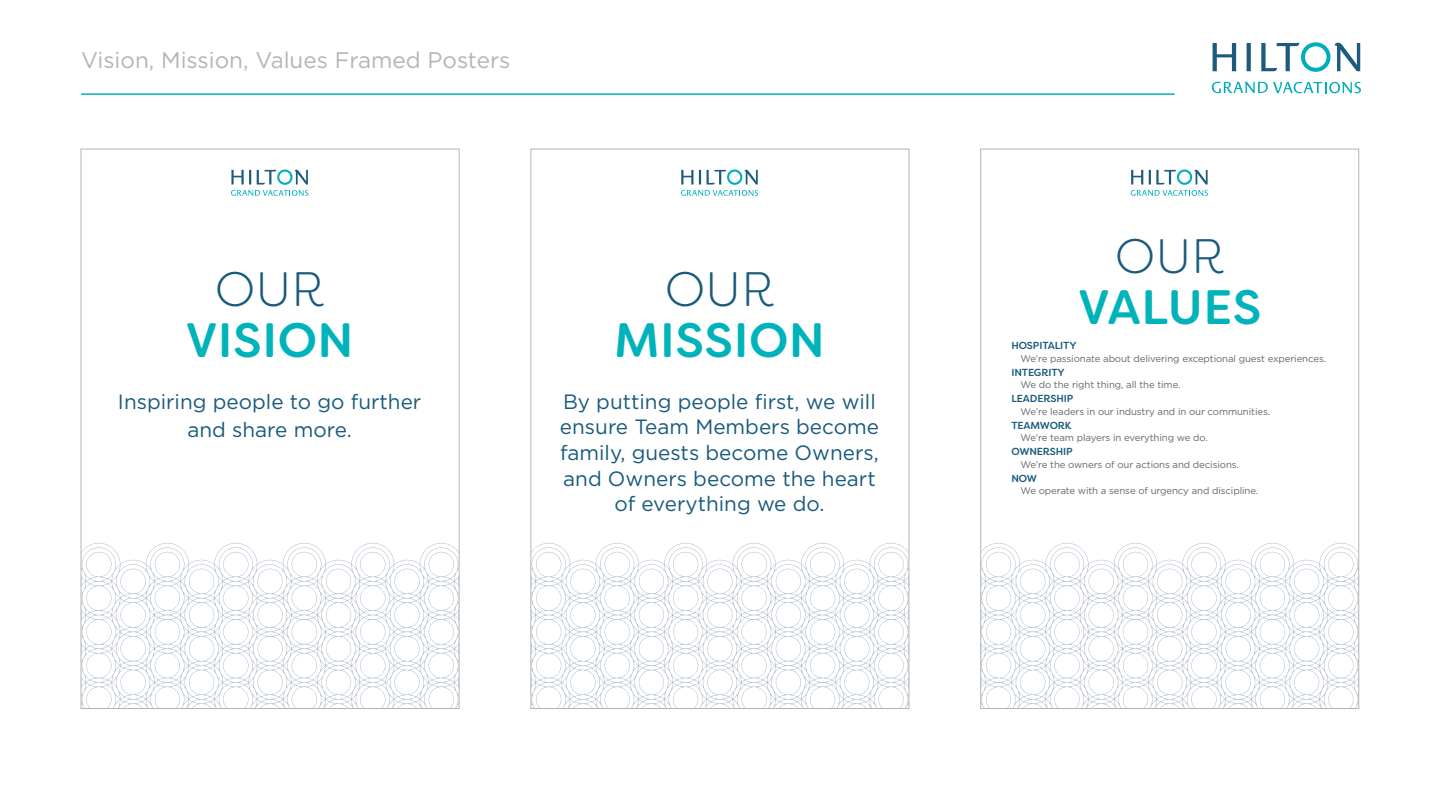
<style>
.page{position:relative;width:1440px;height:810px;background:#fff}
.page>*{position:absolute;margin:0;border:0;box-sizing:border-box;transform-origin:0 0}
.t1{font:500 48.3px "Filson Soft";letter-spacing:.01em;color:#00b3ba}
.t2{font:300 48.3px "Filson Soft";letter-spacing:.01em;color:#195a7d}
.t3{font:22.5px "Gotham";color:#b2b5b6}
.t4{font:20.7px/25.5px "Gotham";color:#195a7d;text-align:center}
.t5{font:500 10.2px "Filson Soft";letter-spacing:-.01em;color:#195a7d}
.t6{font:9.6px "Gotham";letter-spacing:-.01em;color:#62666f}
</style>
<div class="page">
<svg style="left:1212px;top:42px;width:148px;height:30px"></svg>
<svg style="left:1212px;top:82px;width:149px;height:11px"></svg>
<hr style="left:81px;top:93px;width:1093px;height:2px;background:#00b3ba">
<svg style="left:231px;top:170px;width:77px;height:26px"></svg>
<svg style="left:83px;top:543px;width:374px;height:164px"></svg>
<svg style="left:1130px;top:170px;width:78px;height:26px"></svg>
<svg style="left:982px;top:543px;width:375px;height:164px"></svg>
<svg style="left:533px;top:543px;width:374px;height:164px"></svg>
<svg style="left:681px;top:170px;width:77px;height:26px"></svg>
<h2 class="t3" style="left:81px;top:48px;width:431px">Vision, Mission, Values Framed Posters</h2>
<h1 class="t2" style="left:215px;top:259px;width:110px">OUR</h1>
<h1 class="t1" style="left:186px;top:309px;width:169px">VISION</h1>
<h3 class="t4" style="left:118px;top:387px;width:305px;line-height:27.9px">Inspiring people to go further and share more.</h3>
<h1 class="t2" style="left:665px;top:259px;width:110px">OUR</h1>
<h1 class="t1" style="left:614px;top:309px;width:212px">MISSION</h1>
<h3 class="t4" style="left:560px;top:388px;width:321px">By putting people first, we will ensure Team Members become family, guests become Owners, and Owners become the heart of everything we do.</h3>
<h1 class="t2" style="left:1115px;top:226px;width:110px">OUR</h1>
<h1 class="t1" style="left:1078px;top:276px;width:185px">VALUES</h1>
<p class="t5" style="left:1011px;top:339px;width:67px">HOSPITALITY</p>
<p class="t6" style="left:1020px;top:353px;width:307px">We’re passionate about delivering exceptional guest experiences.</p>
<p class="t5" style="left:1011px;top:366px;width:55px">INTEGRITY</p>
<p class="t6" style="left:1020px;top:380px;width:162px">We do the right thing, all the time.</p>
<p class="t5" style="left:1011px;top:392px;width:63px">LEADERSHIP</p>
<p class="t6" style="left:1020px;top:406px;width:251px">We’re leaders in our industry and in our communities.</p>
<p class="t5" style="left:1011px;top:419px;width:62px">TEAMWORK</p>
<p class="t6" style="left:1020px;top:433px;width:189px">We’re team players in everything we do.</p>
<p class="t5" style="left:1011px;top:445px;width:63px">OWNERSHIP</p>
<p class="t6" style="left:1020px;top:459px;width:220px">We’re the owners of our actions and decisions.</p>
<p class="t5" style="left:1011px;top:472px;width:27px">NOW</p>
<p class="t6" style="left:1020px;top:486px;width:239px">We operate with a sense of urgency and discipline.</p>
</div>
